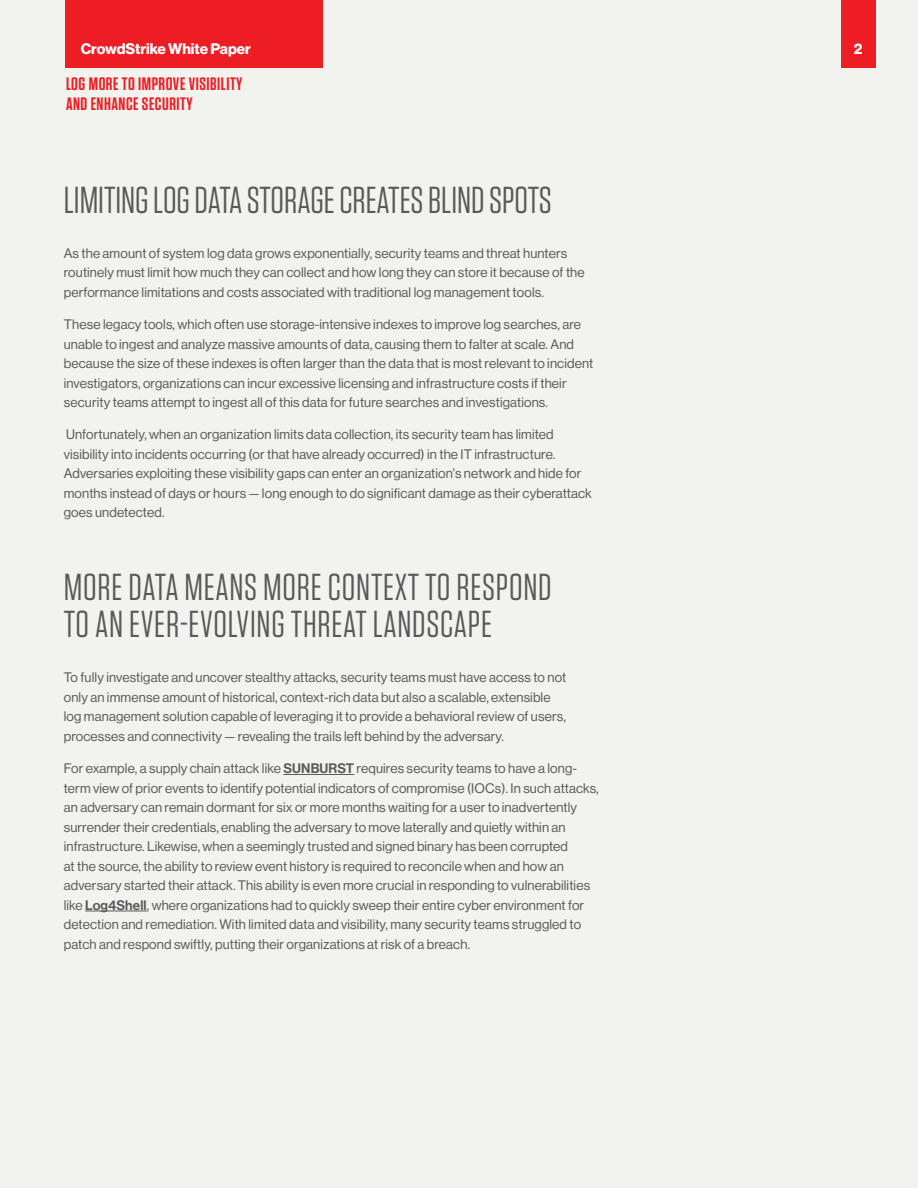
<style>
.page{position:relative;width:918px;height:1188px;background:#f2f2ee}
.page>*{position:absolute;margin:0;border:0;box-sizing:border-box;transform-origin:0 0}
.t1{font:37.5px/37.5px "Tungsten";letter-spacing:.015em;color:#58595b}
.t2{font:600 18px/19.5px "Tungsten";letter-spacing:.03em;color:#ed1d24}
.t3{font:700 15px "Haas Grot Disp 75";color:#fff}
.t4{font:13.5px/19.5px "Haas Grot Disp 55 Roman";letter-spacing:.01em;color:#58595b}
.s1{font-family:"Haas Grot Disp 65";font-weight:500}
</style>
<div class="page">
<div style="left:65px;top:0;width:258px;height:68px;background:#ed1d24"></div>
<div style="left:841px;top:0;width:34px;height:68px;background:#ed1d24"></div>
<hr style="left:283px;top:774px;width:71px;height:1px;background:#58595b">
<hr style="left:85px;top:911px;width:62px;height:1px;background:#58595b">
<p class="t3" style="left:81px;top:39px;width:172px">CrowdStrike White Paper</p>
<h2 class="t2" style="left:66px;top:74px;width:178px">LOG MORE TO IMPROVE VISIBILITY<br>AND ENHANCE SECURITY</h2>
<h1 class="t1" style="left:64px;top:182px;width:489px">LIMITING LOG DATA STORAGE CREATES BLIND SPOTS</h1>
<p class="t4" style="left:64px;top:243px;width:522px">As the amount of system log data grows exponentially, security teams and threat hunters routinely must limit how much they can collect and how long they can store it because of the performance limitations and costs associated with traditional log management tools.</p>
<p class="t4" style="left:64px;top:315px;width:531px">These legacy tools, which often use storage-intensive indexes to improve log searches, are unable to ingest and analyze massive amounts of data, causing them to falter at scale. And because the size of these indexes is often larger than the data that is most relevant to incident investigators, organizations can incur excessive licensing and infrastructure costs if their security teams attempt to ingest all of this data for future searches and investigations.</p>
<p class="t4" style="left:64px;top:425px;width:530px">Unfortunately, when an organization limits data collection, its security team has limited visibility into incidents occurring (or that have already occurred) in the IT infrastructure.<br>Adversaries exploiting these visibility gaps can enter an organization's network and hide for months instead of days or hours — long enough to do significant damage as their cyberattack goes undetected.</p>
<h1 class="t1" style="left:64px;top:569px;width:489px">MORE DATA MEANS MORE CONTEXT TO RESPOND<br>TO AN EVER-EVOLVING THREAT LANDSCAPE</h1>
<p class="t4" style="left:64px;top:668px;width:504px">To fully investigate and uncover stealthy attacks, security teams must have access to not only an immense amount of historical, context-rich data but also a scalable, extensible log management solution capable of leveraging it to provide a behavioral review of users, processes and connectivity — revealing the trails left behind by the adversary.</p>
<p class="t4" style="left:64px;top:759px;width:537px">For example, a supply chain attack like <span class="s1">SUNBURST</span> requires security teams to have a long&shy;term view of prior events to identify potential indicators of compromise (IOCs). In such attacks, an adversary can remain dormant for six or more months waiting for a user to inadvertently surrender their credentials, enabling the adversary to move laterally and quietly within an infrastructure. Likewise, when a seemingly trusted and signed binary has been corrupted<br>at the source, the ability to review event history is required to reconcile when and how an adversary started their attack. This ability is even more crucial in responding to vulnerabilities like <span class="s1">Log4Shell</span>, where organizations had to quickly sweep their entire cyber environment for detection and remediation. With limited data and visibility, many security teams struggled to patch and respond swiftly, putting their organizations at risk of a breach.</p>
<p class="t3" style="left:854px;top:39px;width:10px">2</p>
</div>
